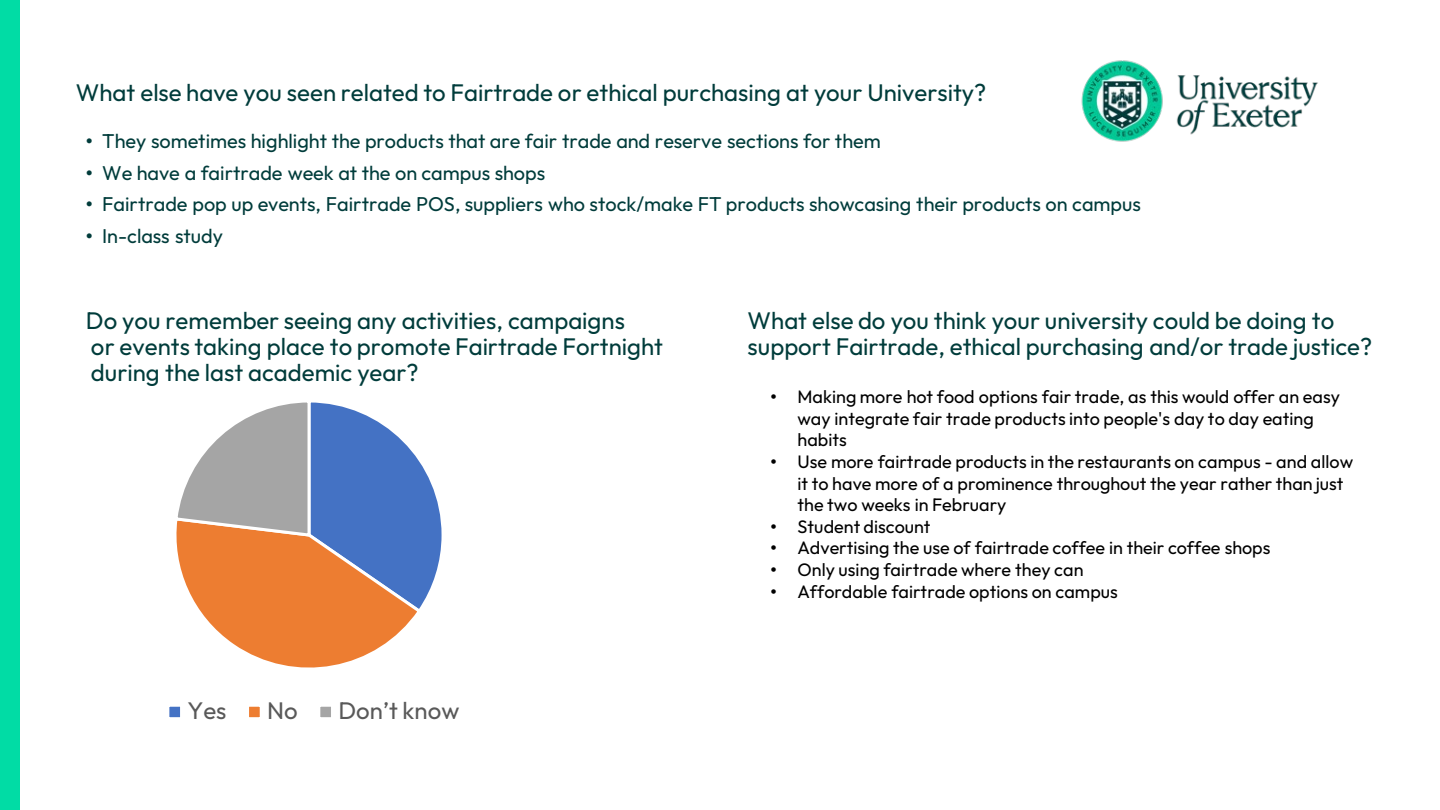
<style>
.page{position:relative;width:1440px;height:810px;background:#fff}
.page>*{position:absolute;margin:0;border:0;box-sizing:border-box;transform-origin:0 0}
.t1{font:24px/26px "Outfit";color:#003c3b}
.t2{font:24px "Outfit";color:#595959}
.t3{font:20px "Outfit";letter-spacing:-.005em;color:#003c3b}
.t4{font:18px/21.6px "Outfit";color:#000}
.s1{font-family:"Arial"}
</style>
<div class="page">
<div style="left:0;top:0;width:19px;height:810px;background:#01dca5"></div>
<img style="left:1081px;top:60px;width:237px;height:82px">
<svg style="left:176px;top:402px;width:266px;height:266px"></svg>
<div style="left:166px;top:704px;width:17px;height:16px;background:#4472c4;border:3px solid #fff"></div>
<div style="left:246px;top:704px;width:17px;height:16px;background:#ed7d31;border:3px solid #fff"></div>
<div style="left:317px;top:704px;width:17px;height:16px;background:#a5a5a5;border:3px solid #fff"></div>
<h2 class="t1" style="left:76px;top:80px;width:912px">What else have you seen related to Fairtrade or ethical purchasing at your University?</h2>
<p class="t3" style="left:86px;top:130px;width:796px"><span class="s1">•</span> They sometimes highlight the products that are fair trade and reserve sections for them</p>
<p class="t3" style="left:86px;top:161px;width:461px"><span class="s1">•</span> We have a fairtrade week at the on campus shops</p>
<p class="t3" style="left:86px;top:193px;width:1057px"><span class="s1">•</span> Fairtrade pop up events, Fairtrade POS, suppliers who stock/make FT products showcasing their products on campus</p>
<p class="t3" style="left:86px;top:224px;width:138px"><span class="s1">•</span> In-class study</p>
<p class="t1" style="left:86px;top:308px;width:540px">Do you remember seeing any activities, campaigns</p>
<p class="t1" style="left:91px;top:334px;width:574px">or events taking place to promote Fairtrade Fortnight</p>
<p class="t1" style="left:91px;top:359px;width:329px">during the last academic year?</p>
<p class="t2" style="left:188px;top:697px;width:41px">Yes</p>
<p class="t2" style="left:267px;top:697px;width:32px">No</p>
<p class="t2" style="left:338px;top:697px;width:122px">Don’t know</p>
<p class="t1" style="left:748px;top:308px;width:626px">What else do you think your university could be doing to support Fairtrade, ethical purchasing and/or trade justice?</p>
<p class="t4" style="left:798px;top:386px;width:544px;text-indent:-27px"><span class="s1">•</span> Making more hot food options fair trade, as this would offer an easy way integrate fair trade products into people's day to day eating habits</p>
<p class="t4" style="left:798px;top:451px;width:557px;text-indent:-27px"><span class="s1">•</span> Use more fairtrade products in the restaurants on campus - and allow it to have more of a prominence throughout the year rather than just the two weeks in February</p>
<p class="t4" style="left:770px;top:516px;width:162px"><span class="s1">•</span> Student discount</p>
<p class="t4" style="left:770px;top:537px;width:502px"><span class="s1">•</span> Advertising the use of fairtrade coffee in their coffee shops</p>
<p class="t4" style="left:770px;top:559px;width:315px"><span class="s1">•</span> Only using fairtrade where they can</p>
<p class="t4" style="left:770px;top:580px;width:349px"><span class="s1">•</span> Affordable fairtrade options on campus</p>
</div>
